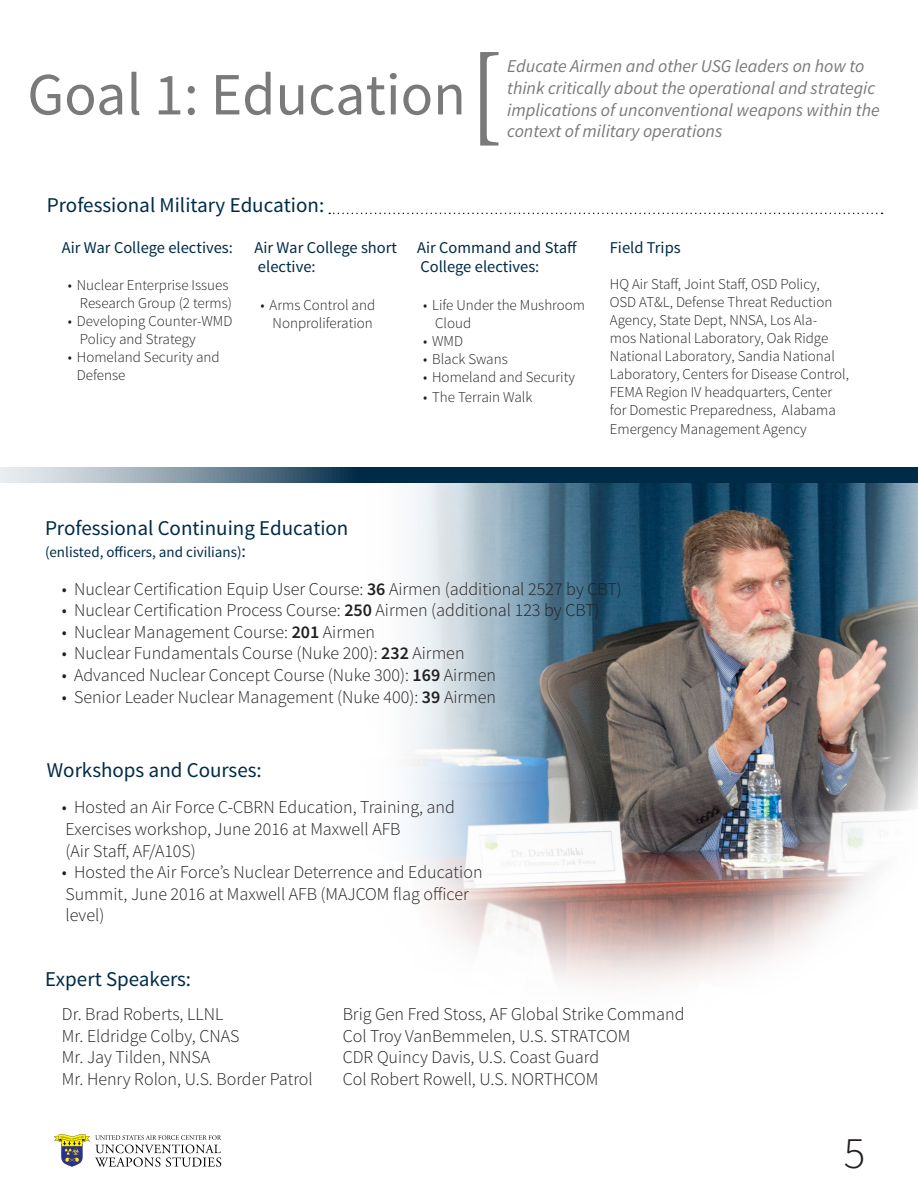
<style>
.page{position:relative;width:918px;height:1188px;background:#fff}
.page>*{position:absolute;margin:0;border:0;box-sizing:border-box;transform-origin:0 0}
.t1{font:108px "Minion Pro";color:#7a7a7a}
.t2{font:60px "Source Sans Pro";color:#7a7a7a}
.t3{font:300 45px "Source Sans Pro";color:#231f20}
.t4{font:21px "Source Sans Pro";color:#002b47}
.t5{font:300 18px/21.6px "Source Sans Pro";color:#231f20}
.t6{font:italic 18px/21.6px "Source Sans Pro";color:#7a7a7a}
.t7{font:16.5px/19.8px "Source Sans Pro";color:#002b47}
.t8{font:300 15px/18px "Source Sans Pro";color:#231f20}
.t9{font:15px "Source Sans Pro";color:#002b47}
.s1{font-size:18px}
.s2{font-weight:600}
</style>
<div class="page">
<img style="left:221px;top:483px;width:697px;height:682px">
<svg style="left:0;top:467px;width:918px;height:16px;background:#34566c"></svg>
<svg style="left:329px;top:213px;width:554px;height:1px"></svg>
<svg style="left:54px;top:1134px;width:167px;height:33px"></svg>
<p class="t2" style="left:27px;top:57px;width:440px">Goal 1: Education</p>
<p class="t1" style="left:467px;top:21px;width:39px">[</p>
<p class="t6" style="left:507px;top:56px;width:374px">Educate Airmen and other USG leaders on how to think critically about the operational and strategic implications of unconventional weapons within the</p>
<p class="t6" style="left:507px;top:120px;width:217px">context of military operations</p>
<p class="t4" style="left:47px;top:192px;width:279px">Professional Military Education:</p>
<p class="t7" style="left:62px;top:238px;width:173px">Air War College electives:</p>
<p class="t8" style="left:68px;top:277px;width:166px;text-align:right">• Nuclear Enterprise Issues<br>Research Group (2 terms)</p>
<p class="t8" style="left:80px;top:313px;width:154px;text-indent:-12px">• Developing Counter-WMD<br>Policy and Strategy</p>
<p class="t8" style="left:77px;top:349px;width:144px;text-indent:-9px">• Homeland Security and<br>Defense</p>
<p class="t7" style="left:255px;top:238px;width:144px">Air War College short elective:</p>
<p class="t8" style="left:261px;top:296px;width:116px;text-align:right">• Arms Control and<br>Nonproliferation</p>
<p class="t7" style="left:417px;top:238px;width:161px">Air Command and Staff<br>College electives:</p>
<p class="t8" style="left:435px;top:296px;width:151px;text-indent:-12px">• Life Under the Mushroom<br>Cloud</p>
<p class="t8" style="left:423px;top:332px;width:41px">• WMD</p>
<p class="t8" style="left:423px;top:350px;width:86px">• Black Swans</p>
<p class="t8" style="left:423px;top:368px;width:153px">• Homeland and Security</p>
<p class="t8" style="left:423px;top:388px;width:111px">• The Terrain Walk</p>
<p class="t7" style="left:610px;top:238px;width:72px">Field Trips</p>
<p class="t8" style="left:610px;top:275px;width:241px">HQ Air Staff, Joint Staff, OSD Policy, OSD AT&amp;L, Defense Threat Reduction Agency, State Dept, NNSA, Los Ala-<br>mos National Laboratory, Oak Ridge National Laboratory, Sandia National Laboratory, Centers for Disease Control, FEMA Region IV headquarters, Center for Domestic Preparedness, Alabama</p>
<p class="t8" style="left:610px;top:421px;width:198px">Emergency Management Agency</p>
<p class="t4" style="left:45px;top:515px;width:305px">Professional Continuing Education</p>
<p class="t9" style="left:45px;top:543px;width:203px">(enlisted, officers, and civilians)<span class="s1">:</span></p>
<p class="t5" style="left:62px;top:578px;width:561px">• Nuclear Certification Equip User Course: <span class="s2">36</span> Airmen (additional 2527 by CBT)</p>
<p class="t5" style="left:62px;top:600px;width:539px">• Nuclear Certification Process Course: <span class="s2">250</span> Airmen (additional 123 by CBT)</p>
<p class="t5" style="left:62px;top:621px;width:315px">• Nuclear Management Course: <span class="s2">201</span> Airmen</p>
<p class="t5" style="left:62px;top:643px;width:404px">• Nuclear Fundamentals Course (Nuke 200): <span class="s2">232</span> Airmen</p>
<p class="t5" style="left:62px;top:664px;width:436px">• Advanced Nuclear Concept Course (Nuke 300): <span class="s2">169</span> Airmen</p>
<p class="t5" style="left:62px;top:686px;width:436px">• Senior Leader Nuclear Management (Nuke 400): <span class="s2">39</span> Airmen</p>
<p class="t4" style="left:47px;top:757px;width:216px">Workshops and Courses:</p>
<p class="t5" style="left:62px;top:797px;width:395px">• Hosted an Air Force C-CBRN Education, Training, and<br>Exercises workshop, June 2016 at Maxwell AFB</p>
<p class="t5" style="left:65px;top:840px;width:132px">(Air Staff, AF/A10S)</p>
<p class="t5" style="left:62px;top:861px;width:422px">• Hosted the Air Force’s Nuclear Deterrence and Education<br>Summit, June 2016 at Maxwell AFB (MAJCOM flag officer level)</p>
<p class="t4" style="left:45px;top:966px;width:148px">Expert Speakers:</p>
<p class="t5" style="left:62px;top:1003px;width:163px">Dr. Brad Roberts, LLNL</p>
<p class="t5" style="left:62px;top:1025px;width:179px">Mr. Eldridge Colby, CNAS</p>
<p class="t5" style="left:62px;top:1047px;width:150px">Mr. Jay Tilden, NNSA</p>
<p class="t5" style="left:62px;top:1068px;width:252px">Mr. Henry Rolon, U.S. Border Patrol</p>
<p class="t5" style="left:343px;top:1003px;width:343px">Brig Gen Fred Stoss, AF Global Strike Command</p>
<p class="t5" style="left:343px;top:1025px;width:289px">Col Troy VanBemmelen, U.S. STRATCOM</p>
<p class="t5" style="left:343px;top:1047px;width:258px">CDR Quincy Davis, U.S. Coast Guard</p>
<p class="t5" style="left:343px;top:1068px;width:257px">Col Robert Rowell, U.S. NORTHCOM</p>
<p class="t3" style="left:844px;top:1125px;width:23px">5</p>
</div>
